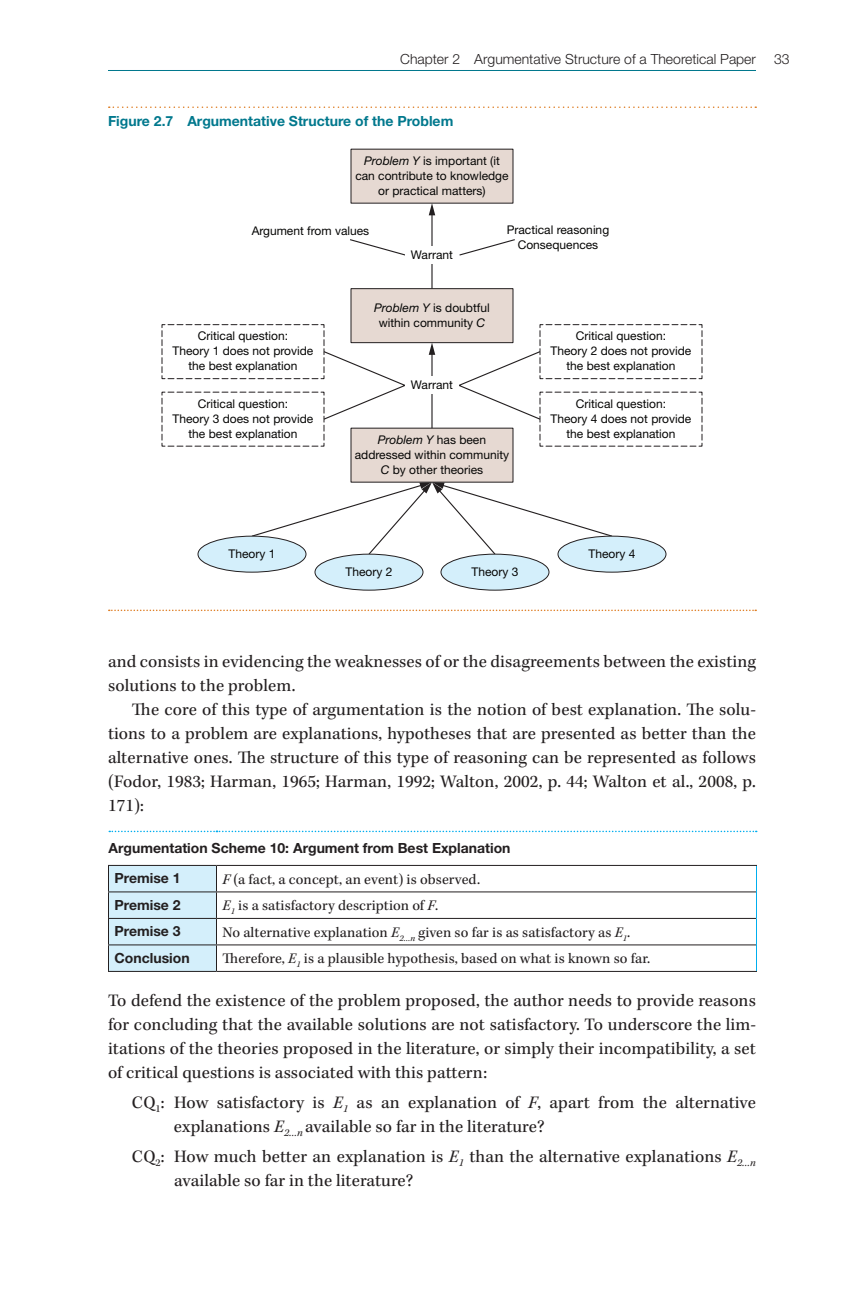
<style>
.page{position:relative;width:864px;height:1296px;background:#fff}
.page>*{position:absolute;margin:0;border:0;box-sizing:border-box;transform-origin:0 0}
.t1{font:18px/24px "Kepler Std";letter-spacing:.005em;color:#231f20}
.t2{font:15px "Kepler Std";letter-spacing:.005em;color:#231f20}
.t3{font:700 14px/30px "Helvetica Neue LT Std";color:#231f20}
.t4{font:300 14px "Helvetica Neue LT Std";color:#231f20}
.t5{font:700 14px "Helvetica Neue LT Std";color:#00788d}
.t6{font:12px/15px "Helvetica Neue LT Std";color:#050504;text-align:center}
.s1{font-style:italic}
</style>
<div class="page">
<hr style="left:108px;top:70px;width:648px;height:1px;background:#00788d">
<svg style="left:756px;top:866px;width:1px;height:105px"></svg>
<svg style="left:109px;top:831px;width:648px;height:1px"></svg>
<hr style="left:216px;top:865px;width:541px;height:1px;background:#231f20">
<hr style="left:216px;top:891px;width:540px;height:1px;background:#231f20">
<hr style="left:216px;top:918px;width:540px;height:1px;background:#231f20">
<hr style="left:216px;top:944px;width:540px;height:1px;background:#231f20">
<svg style="left:108px;top:865px;width:109px;height:106px;background:#cae3ee"></svg>
<hr style="left:108px;top:971px;width:108px;height:1px;background:#231f20">
<hr style="left:216px;top:971px;width:541px;height:1px;background:#231f20">
<svg style="left:109px;top:106px;width:647px;height:2px"></svg>
<svg style="left:109px;top:610px;width:647px;height:1px"></svg>
<div style="left:351px;top:149px;width:162px;height:54px;background:#e6d9d2"></div>
<hr style="left:431px;top:213px;width:2px;height:76px;background:#231f20">
<svg style="left:429px;top:203px;width:6px;height:12px"></svg>
<svg style="left:323px;top:238px;width:218px;height:244px"></svg>
<div style="left:198px;top:536px;width:108px;height:36px;background:#d4effb;border-radius:50%"></div>
<div style="left:198px;top:536px;width:108px;height:36px;border:1px solid #231f20;border-radius:50%"></div>
<div style="left:315px;top:554px;width:108px;height:36px;background:#d4effb;border-radius:50%"></div>
<div style="left:315px;top:554px;width:108px;height:36px;border:1px solid #231f20;border-radius:50%"></div>
<svg style="left:251px;top:482px;width:362px;height:74px"></svg>
<div style="left:558px;top:536px;width:108px;height:36px;background:#d4effb;border-radius:50%"></div>
<div style="left:558px;top:536px;width:108px;height:36px;border:1px solid #231f20;border-radius:50%"></div>
<div style="left:441px;top:554px;width:108px;height:36px;background:#d4effb;border-radius:50%"></div>
<div style="left:441px;top:554px;width:108px;height:36px;border:1px solid #231f20;border-radius:50%"></div>
<div style="left:405px;top:246px;width:54px;height:18px;background:#fff"></div>
<div style="left:351px;top:428px;width:162px;height:55px;background:#e6d9d2"></div>
<hr style="left:431px;top:353px;width:2px;height:75px;background:#231f20">
<svg style="left:429px;top:343px;width:6px;height:12px"></svg>
<div style="left:405px;top:376px;width:54px;height:18px;background:#fff"></div>
<svg style="left:162px;top:324px;width:163px;height:55px"></svg>
<svg style="left:162px;top:391px;width:163px;height:56px"></svg>
<svg style="left:539px;top:324px;width:164px;height:55px"></svg>
<svg style="left:539px;top:391px;width:164px;height:56px"></svg>
<p class="t4" style="left:400px;top:50px;width:357px">Chapter 2 Argumentative Structure of a Theoretical Paper</p>
<p class="t4" style="left:774px;top:50px;width:17px">33</p>
<p class="t5" style="left:108px;top:112px;width:347px">Figure 2.7 Argumentative Structure of the Problem</p>
<p class="t6" style="left:355px;top:153px;width:155px"><span class="s1">Problem Y</span> is important (it can contribute to knowledge or practical matters)</p>
<p class="t6" style="left:252px;top:223px;width:119px">Argument from values</p>
<p class="t6" style="left:411px;top:247px;width:43px">Warrant</p>
<p class="t6" style="left:374px;top:300px;width:117px"><span class="s1">Problem Y</span> is doubtful within community <span class="s1">C</span></p>
<p class="t6" style="left:507px;top:222px;width:104px">Practical reasoning<br>Consequences</p>
<p class="t6" style="left:173px;top:328px;width:142px">Critical question:<br>Theory 1 does not provide the best explanation</p>
<p class="t6" style="left:173px;top:396px;width:142px">Critical question:<br>Theory 3 does not provide the best explanation</p>
<p class="t6" style="left:229px;top:546px;width:48px">Theory 1</p>
<p class="t6" style="left:411px;top:377px;width:43px">Warrant</p>
<p class="t6" style="left:355px;top:432px;width:156px"><span class="s1">Problem Y</span> has been addressed within community<br><span class="s1">C</span> by other theories</p>
<p class="t6" style="left:346px;top:564px;width:48px">Theory 2</p>
<p class="t6" style="left:472px;top:564px;width:48px">Theory 3</p>
<p class="t6" style="left:551px;top:328px;width:142px">Critical question:<br>Theory 2 does not provide the best explanation</p>
<p class="t6" style="left:551px;top:396px;width:142px">Critical question:<br>Theory 4 does not provide the best explanation</p>
<p class="t6" style="left:589px;top:546px;width:48px">Theory 4</p>
<p class="t1" style="left:108px;top:650px;width:650px">and consists in evidencing the weaknesses of or the disagreements between the existing solutions to the problem.</p>
<p class="t1" style="left:108px;top:698px;width:650px;text-align:justify;text-indent:24px">The core of this type of argumentation is the notion of best explanation. The solu&shy;tions to a problem are explanations, hypotheses that are presented as better than the alternative ones. The structure of this type of reasoning can be represented as follows (Fodor, 1983; Harman, 1965; Harman, 1992; Walton, 2002, p. 44; Walton et al., 2008, p.<br>171):</p>
<p class="t3" style="left:115px;top:833px;width:398px;text-indent:-6px">Argumentation Scheme 10: Argument from Best Explanation<br>Premise 1</p>
<p class="t2" style="left:222px;top:871px;width:259px"><span class="s1">F</span> (a fact, a concept, an event) is observed.</p>
<p class="t3" style="left:114px;top:890px;width:68px">Premise 2</p>
<p class="t2" style="left:222px;top:897px;width:217px"><span class="s1">E</span><sub>1</sub> is a satisfactory description of <span class="s1">F</span>.</p>
<p class="t3" style="left:114px;top:916px;width:68px">Premise 3</p>
<p class="t2" style="left:222px;top:924px;width:409px">No alternative explanation <span class="s1">E</span><sub>2…n</sub> given so far is as satisfactory as <span class="s1">E</span><sub>1</sub>.</p>
<p class="t3" style="left:114px;top:943px;width:77px">Conclusion</p>
<p class="t2" style="left:222px;top:950px;width:429px">Therefore, <span class="s1">E</span><sub>1</sub> is a plausible hypothesis, based on what is known so far.</p>
<p class="t1" style="left:108px;top:989px;width:650px;text-align:justify">To defend the existence of the problem proposed, the author needs to provide reasons for concluding that the available solutions are not satisfactory. To underscore the lim&shy;itations of the theories proposed in the literature, or simply their incompatibility, a set of critical questions is associated with this pattern:</p>
<p class="t1" style="left:174px;top:1091px;width:584px;text-indent:-42px">CQ<sub>1</sub>: How satisfactory is <span class="s1">E</span><sub>1</sub> as an explanation of <span class="s1">F</span>, apart from the alternative explanations <span class="s1">E</span><sub>2…n</sub> available so far in the literature?</p>
<p class="t1" style="left:174px;top:1145px;width:584px;text-indent:-42px">CQ<sub>2</sub>: How much better an explanation is <span class="s1">E</span><sub>1</sub> than the alternative explanations <span class="s1">E</span><sub>2…n </sub>available so far in the literature?</p>
</div>
